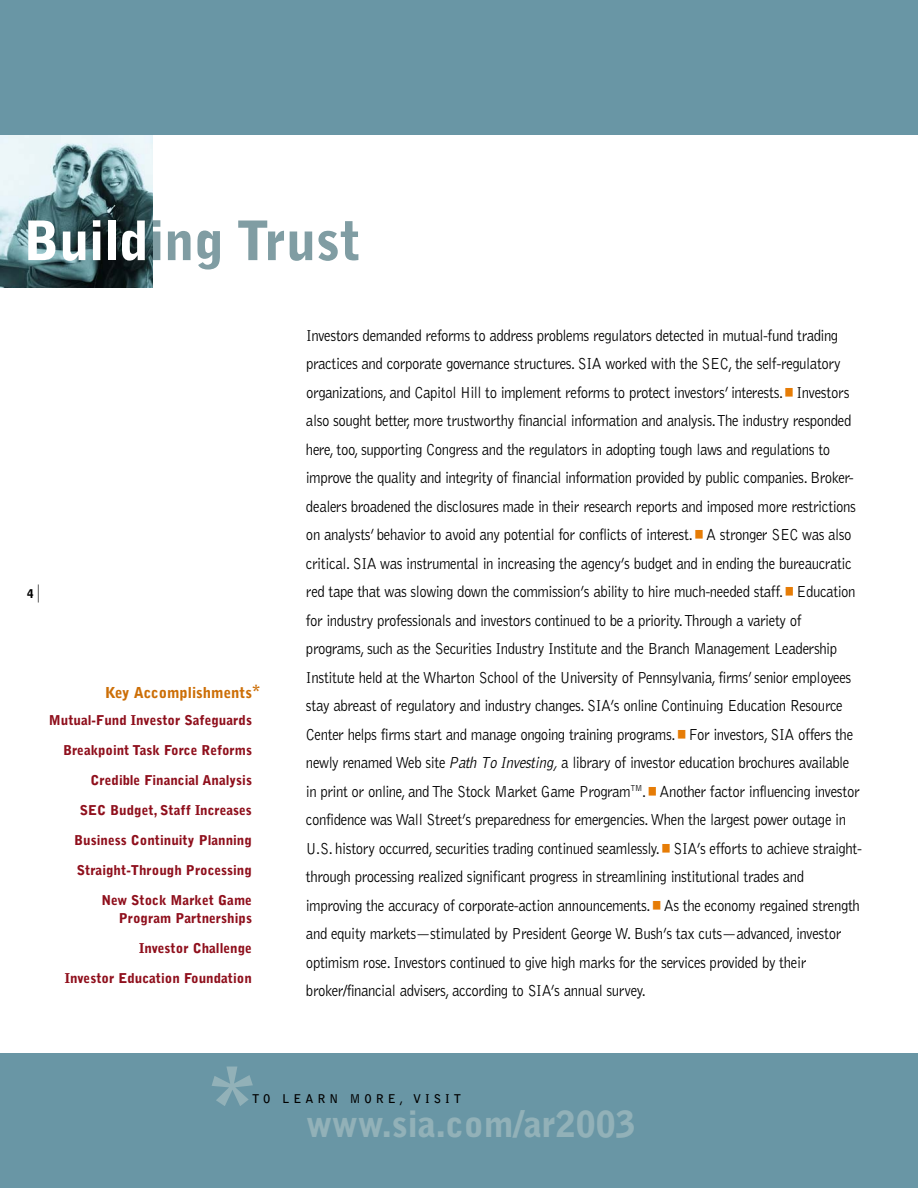
<style>
.page{position:relative;width:918px;height:1188px;background:#fff}
.page>*{position:absolute;margin:0;border:0;box-sizing:border-box;transform-origin:0 0}
.t1{font:900 90px "Bell Gothic";color:#92b1b8}
.t2{font:900 54px "Bell Gothic";color:#809da3}
.t3{font:900 36px "Bell Gothic";color:#92b1b8}
.t4{font:300 16.5px/28.5px "Bell Gothic";letter-spacing:-.03em;color:#000;scale:.9 1}
.t5{font:900 15px "Bell Gothic";color:#cc6e06}
.t6{font:900 13.5px/18px "Bell Gothic";color:#8f0f1c;text-align:right}
.t7{font:700 12px "Bell Gothic";letter-spacing:.335em;color:#000}
.t8{font:900 12px "Bell Gothic";color:#000}
.s1{color:#fff}
.s2{font-weight:300;font-size:18px}
.s3{color:#e67c06}
.s4{font-style:italic}
</style>
<div class="page">
<div style="left:0;top:0;width:918px;height:135px;background:#6996a5"></div>
<div style="left:0;top:1053px;width:918px;height:135px;background:#6996a5"></div>
<img style="left:0;top:135px;width:153px;height:153px">
<h2 class="t2" style="left:23px;top:220px;width:339px"><span class="s1">Build</span>ing Trust</h2>
<p class="t8" style="left:27px;top:590px;width:14px">4 <span class="s2">|</span></p>
<p class="t5" style="left:252px;top:685px;width:10px">*</p>
<p class="t5" style="left:105px;top:687px;width:148px">Key Accomplishments</p>
<p class="t6" style="left:49px;top:712px;width:205px">Mutual-Fund Investor Safeguards</p>
<p class="t6" style="left:63px;top:742px;width:190px">Breakpoint Task Force Reforms</p>
<p class="t6" style="left:91px;top:772px;width:163px">Credible Financial Analysis</p>
<p class="t6" style="left:80px;top:802px;width:174px">SEC Budget, Staff Increases</p>
<p class="t6" style="left:74px;top:832px;width:179px">Business Continuity Planning</p>
<p class="t6" style="left:77px;top:862px;width:177px">Straight-Through Processing</p>
<p class="t6" style="left:101px;top:892px;width:152px">New Stock Market Game<br>Program Partnerships</p>
<p class="t6" style="left:139px;top:940px;width:114px">Investor Challenge</p>
<p class="t6" style="left:65px;top:970px;width:189px">Investor Education Foundation</p>
<p class="t4" style="left:306px;top:322px;width:619px">Investors demanded reforms to address problems regulators detected in mutual-fund trading practices and corporate governance structures. SIA worked with the SEC, the self-regulatory organizations, and Capitol Hill to implement reforms to protect investors’ interests. <span class="s3">□</span> Investors also sought better, more trustworthy financial information and analysis.The industry responded here, too, supporting Congress and the regulators in adopting tough laws and regulations to improve the quality and integrity of financial information provided by public companies. Broker&shy;dealers broadened the disclosures made in their research reports and imposed more restrictions on analysts’ behavior to avoid any potential for conflicts of interest. <span class="s3">□</span> A stronger SEC was also critical. SIA was instrumental in increasing the agency’s budget and in ending the bureaucratic red tape that was slowing down the commission’s ability to hire much-needed staff. <span class="s3">□</span> Education for industry professionals and investors continued to be a priority.Through a variety of programs, such as the Securities Industry Institute and the Branch Management Leadership Institute held at the Wharton School of the University of Pennsylvania, firms’ senior employees stay abreast of regulatory and industry changes. SIA’s online Continuing Education Resource Center helps firms start and manage ongoing training programs. <span class="s3">□</span> For investors, SIA offers the newly renamed Web site <span class="s4">Path To Investing,</span> a library of investor education brochures available in print or online, and The Stock Market Game Program<sup>TM</sup>. <span class="s3">□</span> Another factor influencing investor confidence was Wall Street’s preparedness for emergencies.When the largest power outage in U.S. history occurred, securities trading continued seamlessly. <span class="s3">□</span> SIA’s efforts to achieve straight&shy;through processing realized significant progress in streamlining institutional trades and improving the accuracy of corporate-action announcements. <span class="s3">□</span> As the economy regained strength and equity markets—stimulated by President George W. Bush’s tax cuts—advanced, investor optimism rose. Investors continued to give high marks for the services provided by their broker/financial advisers, according to SIA’s annual survey.</p>
<h1 class="t1" style="left:208px;top:1068px;width:52px">*</h1>
<p class="t7" style="left:252px;top:1094px;width:211px">TO LEARN MORE, VISIT</p>
<h3 class="t3" style="left:306px;top:1111px;width:331px">www.sia.com/ar2003</h3>
</div>
